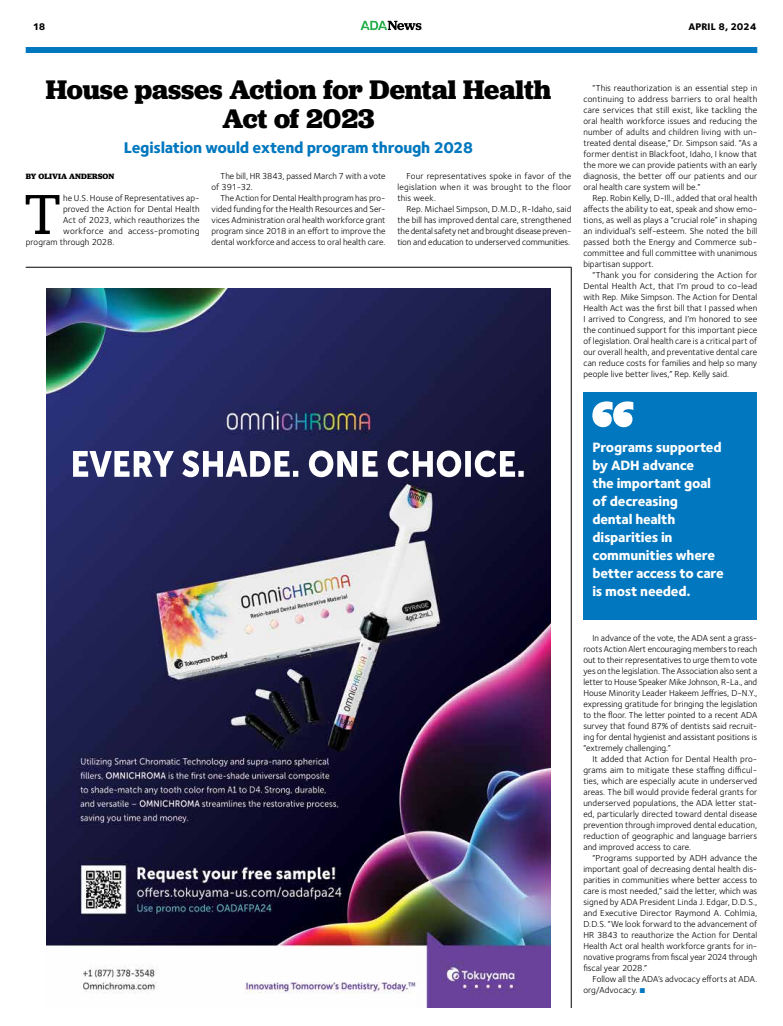
<style>
.page{position:relative;width:783px;height:1026px;background:#fff}
.page>*{position:absolute;margin:0;border:0;box-sizing:border-box;transform-origin:0 0}
.t1{font:58.7px "Jubilat";color:#000}
.t2{font:700 28px/30px "Jubilat";color:#000;text-align:center}
.t3{font:800 16px "Foundry Sterling";letter-spacing:-.02em;color:#0077be}
.t4{font:800 14px/18px "Foundry Sterling";letter-spacing:-.02em;color:#fff}
.t5{font:800 10px "Foundry Sterling";letter-spacing:-.01em;color:#000}
.t6{font:9px/11px "Foundry Sterling";letter-spacing:.005em;color:#000;text-align:justify}
.t7{font:9px "Foundry Sterling";letter-spacing:.025em;color:#000}
.t8{font:700 8px "Jubilat";letter-spacing:.01em;color:#000}
.s1{color:#0077be}
</style>
<div class="page">
<svg style="left:360px;top:21px;width:63px;height:9px"></svg>
<div style="left:583px;top:392px;width:174px;height:228px;background:#0077be"></div>
<svg style="left:592px;top:401px;width:41px;height:26px"></svg>
<hr style="left:26px;top:267px;width:545px;height:1px;background:#000">
<hr style="left:571px;top:267px;width:1px;height:741px;background:#000">
<img style="left:47px;top:288px;width:504px;height:720px">
<img style="left:150px;top:470px;width:297px;height:291px">
<img style="left:222px;top:654px;width:107px;height:110px">
<img style="left:244px;top:654px;width:85px;height:74px">
<div style="left:26px;top:47px;width:731px;height:6px;background:#0077be"></div>
<p class="t5" style="left:33px;top:21px;width:14px">18</p>
<p class="t5" style="left:688px;top:21px;width:69px">APRIL 8, 2024</p>
<h2 class="t2" style="left:46px;top:74px;width:507px">House passes Action for Dental Health<br>Act of 2023</h2>
<h3 class="t3" style="left:124px;top:137px;width:351px">Legislation would extend program through 2028</h3>
<p class="t8" style="left:26px;top:171px;width:90px">BY OLIVIA ANDERSON</p>
<h1 class="t1" style="left:24px;top:178px;width:39px">T</h1>
<p class="t6" style="left:63px;top:193px;width:138px">he U.S. House of Representatives ap-</p>
<p class="t6" style="left:63px;top:204px;width:138px">proved the Action for Dental Health</p>
<p class="t6" style="left:63px;top:215px;width:138px">Act of 2023, which reauthorizes the</p>
<p class="t7" style="left:63px;top:226px;width:138px">workforce and access-promoting</p>
<p class="t6" style="left:26px;top:237px;width:90px">program through 2028.</p>
<p class="t6" style="left:212px;top:171px;width:175px;text-indent:9px">The bill, HR 3843, passed March 7 with a vote of 391-32.</p>
<p class="t6" style="left:212px;top:193px;width:175px;text-indent:9px">The Action for Dental Health program has pro&shy;vided funding for the Health Resources and Ser&shy;vices Administration oral health workforce grant program since 2018 in an effort to improve the dental workforce and access to oral health care.</p>
<p class="t6" style="left:398px;top:171px;width:175px;text-indent:9px">Four representatives spoke in favor of the legislation when it was brought to the floor this week.</p>
<p class="t6" style="left:398px;top:204px;width:175px;text-indent:9px">Rep. Michael Simpson, D.M.D., R-Idaho, said the bill has improved dental care, strengthened the dental safety net and brought disease preven&shy;tion and education to underserved communities.</p>
<p class="t6" style="left:583px;top:83px;width:175px;text-indent:9px">“This reauthorization is an essential step in continuing to address barriers to oral health care services that still exist, like tackling the oral health workforce issues and reducing the number of adults and children living with un&shy;treated dental disease,” Dr. Simpson said. “As a former dentist in Blackfoot, Idaho, I know that the more we can provide patients with an early diagnosis, the better off our patients and our oral health care system will be.”</p>
<p class="t6" style="left:583px;top:193px;width:175px;text-indent:9px">Rep. Robin Kelly, D-Ill., added that oral health affects the ability to eat, speak and show emo&shy;tions, as well as plays a “crucial role” in shaping an individual’s self-esteem. She noted the bill passed both the Energy and Commerce sub&shy;committee and full committee with unanimous bipartisan support.</p>
<p class="t6" style="left:583px;top:270px;width:175px;text-indent:9px">“Thank you for considering the Action for Dental Health Act, that I’m proud to co-lead with Rep. Mike Simpson. The Action for Dental Health Act was the first bill that I passed when I arrived to Congress, and I’m honored to see the continued support for this important piece of legislation. Oral health care is a critical part of our overall health, and preventative dental care can reduce costs for families and help so many people live better lives,” Rep. Kelly said.</p>
<h3 class="t4" style="left:592px;top:439px;width:133px">Programs supported by ADH advance<br>the important goal of decreasing<br>dental health disparities in communities where better access to care is most needed.</h3>
<p class="t6" style="left:583px;top:633px;width:175px;text-indent:9px">In advance of the vote, the ADA sent a grass&shy;roots Action Alert encouraging members to reach out to their representatives to urge them to vote yes on the legislation. The Association also sent a letter to House Speaker Mike Johnson, R-La., and House Minority Leader Hakeem Jeffries, D-N.Y., expressing gratitude for bringing the legislation to the floor. The letter pointed to a recent ADA survey that found 87% of dentists said recruit&shy;ing for dental hygienist and assistant positions is “extremely challenging.”</p>
<p class="t6" style="left:583px;top:754px;width:175px;text-indent:9px">It added that Action for Dental Health pro&shy;grams aim to mitigate these staffing difficul&shy;ties, which are especially acute in underserved areas. The bill would provide federal grants for underserved populations, the ADA letter stat&shy;ed, particularly directed toward dental disease prevention through improved dental education, reduction of geographic and language barriers and improved access to care.</p>
<p class="t6" style="left:583px;top:853px;width:175px;text-indent:9px">“Programs supported by ADH advance the important goal of decreasing dental health dis&shy;parities in communities where better access to care is most needed,” said the letter, which was signed by ADA President Linda J. Edgar, D.D.S., and Executive Director Raymond A. Cohlmia, D.D.S. “We look forward to the advancement of HR 3843 to reauthorize the Action for Dental Health Act oral health workforce grants for in&shy;novative programs from fiscal year 2024 through fiscal year 2028.”</p>
<p class="t6" style="left:583px;top:974px;width:175px;text-indent:9px">Follow all the ADA’s advocacy efforts at ADA. org/Advocacy. <span class="s1">■</span></p>
</div>
